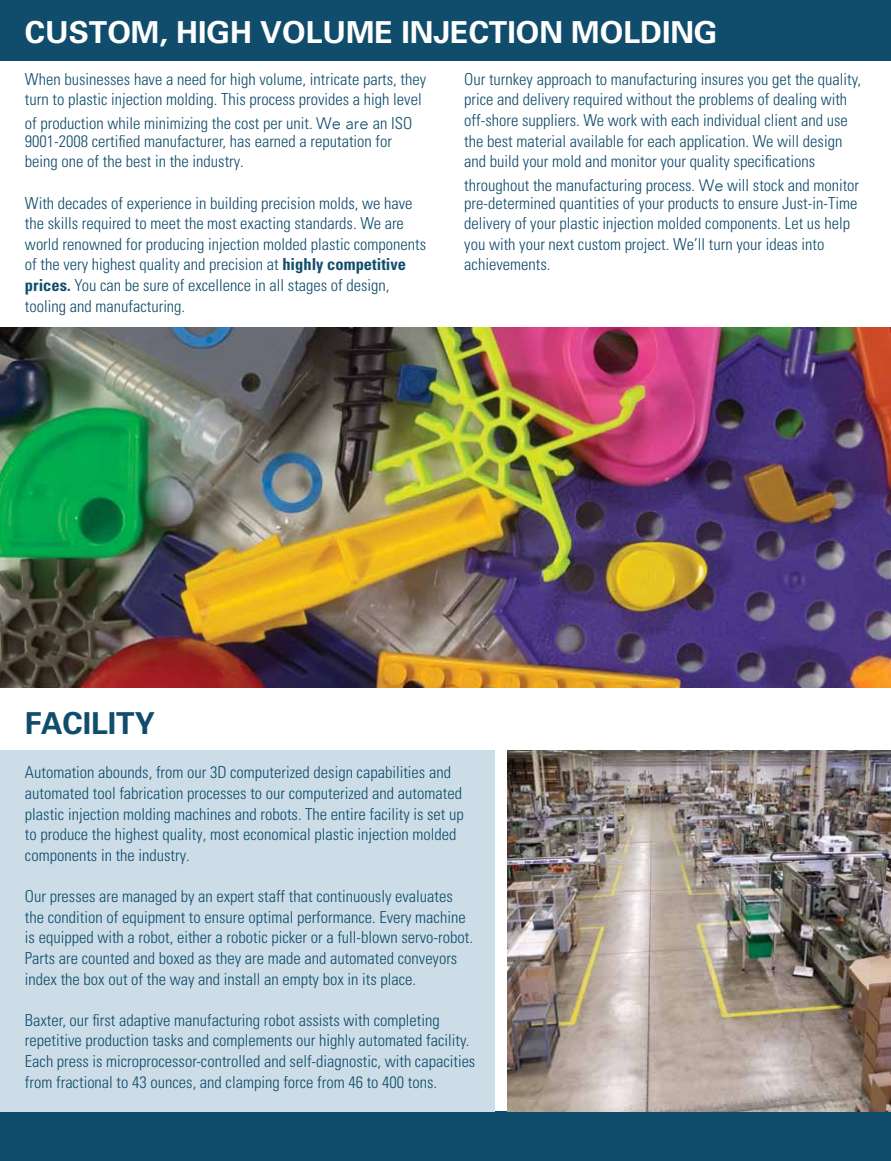
<style>
.page{position:relative;width:891px;height:1161px;background:#fff}
.page>*{position:absolute;margin:0;border:0;box-sizing:border-box;transform-origin:0 0}
.t1{font:700 30.3px "Univers";color:#fff}
.t2{font:700 30.3px "Univers";color:#104d6c}
.t3{font:300 condensed 16.5px/20.7px "Univers";color:#104d6c}
.s1{font-family:"Avenir";font-stretch:normal}
.s2{font-weight:700}
</style>
<div class="page">
<div style="left:0;top:1112px;width:891px;height:49px;background:#104d6c"></div>
<div style="left:0;top:678px;width:495px;height:434px;background:#ccdde7"></div>
<div style="left:0;top:0;width:891px;height:60px;background:#104d6c"></div>
<img style="left:0;top:327px;width:891px;height:361px">
<img style="left:507px;top:750px;width:384px;height:361px">
<div style="left:0;top:688px;width:891px;height:62px;background:#fff"></div>
<p class="t1" style="left:25px;top:14px;width:694px">CUSTOM, HIGH VOLUME INJECTION MOLDING</p>
<p class="t3" style="left:25px;top:69px;width:403px">When businesses have a need for high volume, intricate parts, they turn to plastic injection molding. This process provides a high level</p>
<p class="t3" style="left:25px;top:114px;width:389px;line-height:18px">of production while minimizing the cost per unit. <span class="s1">We are</span> an ISO<br>9001-2008 certified manufacturer, has earned a reputation for</p>
<p class="t3" style="left:25px;top:151px;width:220px">being one of the best in the industry.</p>
<p class="t3" style="left:25px;top:192px;width:403px">With decades of experience in building precision molds, we have the skills required to meet the most exacting standards. We are world renowned for producing injection molded plastic components of the very highest quality and precision at <span class="s2">highly competitive prices.</span> You can be sure of excellence in all stages of design, tooling and manufacturing.</p>
<p class="t3" style="left:464px;top:69px;width:398px">Our turnkey approach to manufacturing insures you get the quality, price and delivery required without the problems of dealing with off-shore suppliers. We work with each individual client and use the best material available for each application. We will design and build your mold and monitor your quality specifications</p>
<p class="t3" style="left:464px;top:176px;width:396px;line-height:18px">throughout the manufacturing process. <span class="s1">We</span> will stock and monitor pre-determined quantities of your products to ensure Just-in-Time</p>
<p class="t3" style="left:464px;top:213px;width:387px">delivery of your plastic injection molded components. Let us help you with your next custom project. We’ll turn your ideas into achievements.</p>
<p class="t2" style="left:25px;top:704px;width:131px">FACILITY</p>
<p class="t3" style="left:25px;top:762px;width:440px">Automation abounds, from our 3D computerized design capabilities and automated tool fabrication processes to our computerized and automated plastic injection molding machines and robots. The entire facility is set up to produce the highest quality, most economical plastic injection molded components in the industry.</p>
<p class="t3" style="left:25px;top:886px;width:450px">Our presses are managed by an expert staff that continuously evaluates the condition of equipment to ensure optimal performance. Every machine is equipped with a robot, either a robotic picker or a full-blown servo-robot.<br>Parts are counted and boxed as they are made and automated conveyors index the box out of the way and install an empty box in its place.</p>
<p class="t3" style="left:25px;top:1010px;width:452px">Baxter, our first adaptive manufacturing robot assists with completing repetitive production tasks and complements our highly automated facility.<br>Each press is microprocessor-controlled and self-diagnostic, with capacities from fractional to 43 ounces, and clamping force from 46 to 400 tons.</p>
</div>
